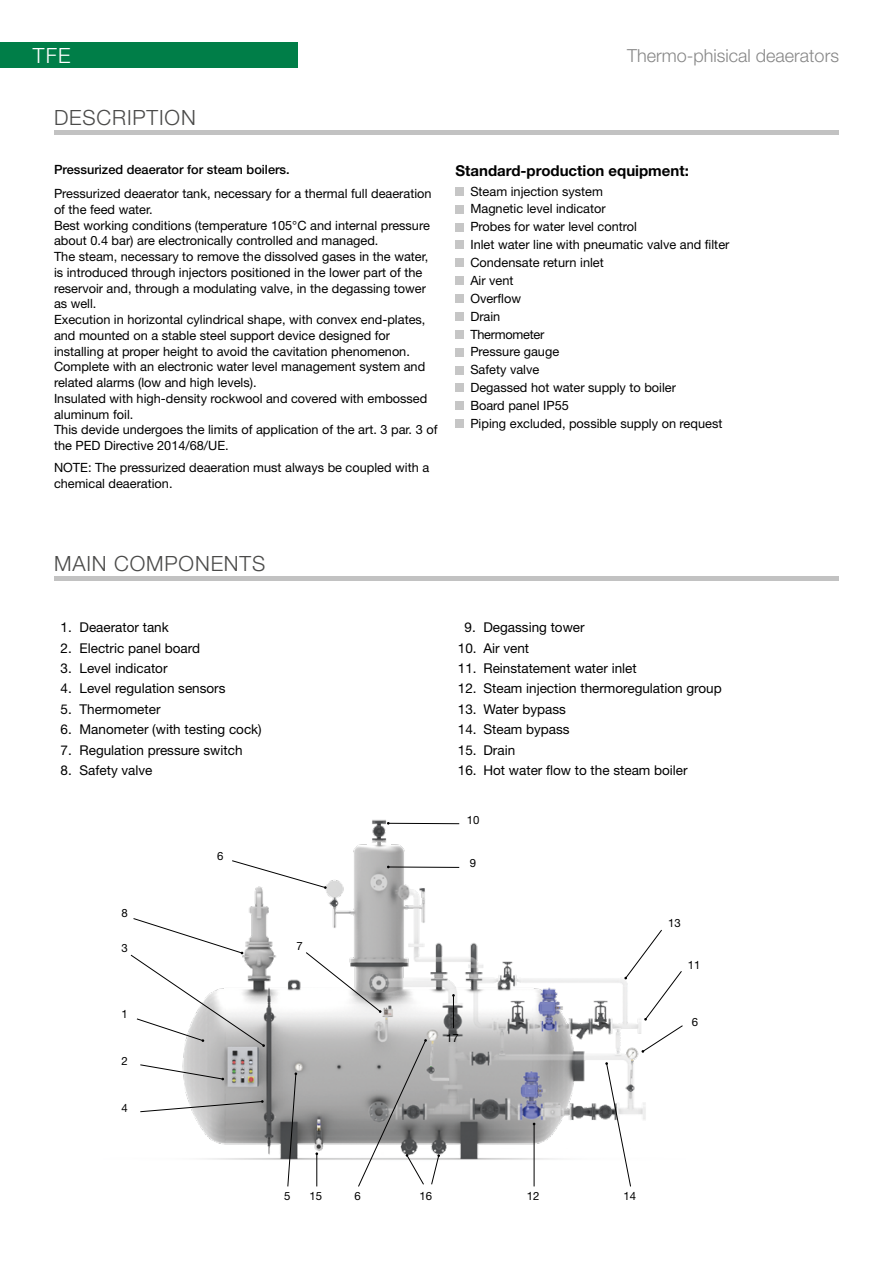
<style>
.page{position:relative;width:893px;height:1263px;background:#fff}
.page>*{position:absolute;margin:0;border:0;box-sizing:border-box;transform-origin:0 0}
.t1{font:300 21px "Helvetica Neue";letter-spacing:.04em;color:#4a4a49}
.t2{font:300 21px "Helvetica Neue";color:#fff}
.t3{font:300 18px "Helvetica Neue";color:#878787}
.t4{font:700 15px "Helvetica Neue";color:#000}
.t5{font:13.5px "Helvetica Neue";color:#000}
.t6{font:12.75px/15.8px "Helvetica Neue";color:#000}
.t7{font:500 12.75px "Helvetica Neue";color:#000}
.t8{font:11.4px "Helvetica Neue";color:#000}
</style>
<div class="page">
<hr style="left:54px;top:131px;width:785px;height:4px;background:#c2c2c2">
<div style="left:0;top:42px;width:298px;height:26px;background:#007e48"></div>
<img style="left:140px;top:819px;width:506px;height:368px">
<hr style="left:54px;top:577px;width:785px;height:4px;background:#c2c2c2">
<div style="left:455px;top:187px;width:9px;height:9px;background:#c6c6c6"></div>
<div style="left:455px;top:205px;width:9px;height:8px;background:#c6c6c6"></div>
<div style="left:455px;top:223px;width:9px;height:8px;background:#c6c6c6"></div>
<div style="left:455px;top:241px;width:9px;height:8px;background:#c6c6c6"></div>
<div style="left:455px;top:259px;width:9px;height:8px;background:#c6c6c6"></div>
<div style="left:455px;top:276px;width:9px;height:9px;background:#c6c6c6"></div>
<div style="left:455px;top:294px;width:9px;height:9px;background:#c6c6c6"></div>
<div style="left:455px;top:312px;width:9px;height:9px;background:#c6c6c6"></div>
<div style="left:455px;top:330px;width:9px;height:9px;background:#c6c6c6"></div>
<div style="left:455px;top:348px;width:9px;height:8px;background:#c6c6c6"></div>
<div style="left:455px;top:366px;width:9px;height:8px;background:#c6c6c6"></div>
<div style="left:455px;top:384px;width:9px;height:8px;background:#c6c6c6"></div>
<div style="left:455px;top:402px;width:9px;height:8px;background:#c6c6c6"></div>
<div style="left:455px;top:419px;width:9px;height:9px;background:#c6c6c6"></div>
<svg style="left:140px;top:1064px;width:84px;height:16px"></svg>
<svg style="left:130px;top:918px;width:135px;height:129px"></svg>
<hr style="left:316px;top:1154px;width:1px;height:32px;background:#000">
<svg style="left:231px;top:860px;width:96px;height:29px"></svg>
<hr style="left:388px;top:823px;width:71px;height:1px;background:#000">
<svg style="left:624px;top:929px;width:59px;height:124px"></svg>
<svg style="left:140px;top:1100px;width:124px;height:12px"></svg>
<svg style="left:305px;top:952px;width:76px;height:61px"></svg>
<svg style="left:287px;top:1072px;width:10px;height:115px"></svg>
<svg style="left:358px;top:1039px;width:82px;height:148px"></svg>
<hr style="left:453px;top:995px;width:1px;height:33px;background:#000">
<hr style="left:534px;top:1124px;width:1px;height:62px;background:#000">
<svg style="left:605px;top:1062px;width:26px;height:125px"></svg>
<hr style="left:388px;top:867px;width:71px;height:1px;background:#000">
<h1 class="t2" style="left:33px;top:43px;width:39px">TFE</h1>
<h2 class="t3" style="left:627px;top:45px;width:213px">Thermo-phisical deaerators</h2>
<h1 class="t1" style="left:54px;top:105px;width:143px">DESCRIPTION</h1>
<p class="t7" style="left:54px;top:162px;width:237px">Pressurized deaerator for steam boilers.</p>
<p class="t6" style="left:54px;top:185px;width:385px">Pressurized deaerator tank, necessary for a thermal full deaeration of the feed water.<br>Best working conditions (temperature 105°C and internal pressure about 0.4 bar) are electronically controlled and managed.<br>The steam, necessary to remove the dissolved gases in the water, is introduced through injectors positioned in the lower part of the reservoir and, through a modulating valve, in the degassing tower as well.<br>Execution in horizontal cylindrical shape, with convex end-plates, and mounted on a stable steel support device designed for installing at proper height to avoid the cavitation phenomenon.<br>Complete with an electronic water level management system and related alarms (low and high levels).<br>Insulated with high-density rockwool and covered with embossed aluminum foil.<br>This devide undergoes the limits of application of the art. 3 par. 3 of the PED Directive 2014/68/UE.</p>
<p class="t6" style="left:54px;top:459px;width:377px">NOTE: The pressurized deaeration must always be coupled with a chemical deaeration.</p>
<p class="t4" style="left:455px;top:161px;width:235px">Standard-production equipment:</p>
<p class="t6" style="left:470px;top:182px;width:261px;line-height:17.9px">Steam injection system<br>Magnetic level indicator<br>Probes for water level control<br>Inlet water line with pneumatic valve and filter<br>Condensate return inlet<br>Air vent<br>Overflow<br>Drain<br>Thermometer<br>Pressure gauge<br>Safety valve<br>Degassed hot water supply to boiler<br>Board panel IP55<br>Piping excluded, possible supply on request</p>
<h1 class="t1" style="left:54px;top:551px;width:213px">MAIN COMPONENTS</h1>
<p class="t5" style="left:61px;top:619px;width:110px">1. Deaerator tank</p>
<p class="t5" style="left:61px;top:640px;width:141px">2. Electric panel board</p>
<p class="t5" style="left:61px;top:660px;width:108px">3. Level indicator</p>
<p class="t5" style="left:61px;top:681px;width:166px">4. Level regulation sensors</p>
<p class="t5" style="left:61px;top:701px;width:101px">5. Thermometer</p>
<p class="t5" style="left:61px;top:721px;width:203px">6. Manometer (with testing cock)</p>
<p class="t5" style="left:61px;top:742px;width:183px">7. Regulation pressure switch</p>
<p class="t5" style="left:61px;top:762px;width:93px">8. Safety valve</p>
<p class="t8" style="left:121px;top:906px;width:8px">8</p>
<p class="t8" style="left:121px;top:941px;width:8px">3</p>
<p class="t8" style="left:121px;top:1007px;width:8px">1</p>
<p class="t8" style="left:121px;top:1054px;width:8px">2</p>
<p class="t8" style="left:121px;top:1101px;width:8px">4</p>
<p class="t8" style="left:217px;top:849px;width:8px">6</p>
<p class="t8" style="left:297px;top:939px;width:8px">7</p>
<p class="t5" style="left:464px;top:619px;width:122px">9. Degassing tower</p>
<p class="t5" style="left:458px;top:640px;width:73px">10. Air vent</p>
<p class="t5" style="left:458px;top:660px;width:180px">11. Reinstatement water inlet</p>
<p class="t5" style="left:458px;top:681px;width:265px">12. Steam injection thermoregulation group</p>
<p class="t5" style="left:458px;top:701px;width:110px">13. Water bypass</p>
<p class="t5" style="left:458px;top:721px;width:113px">14. Steam bypass</p>
<p class="t5" style="left:458px;top:742px;width:59px">15. Drain</p>
<p class="t5" style="left:458px;top:762px;width:231px">16. Hot water flow to the steam boiler</p>
<p class="t8" style="left:467px;top:813px;width:14px">10</p>
<p class="t8" style="left:470px;top:856px;width:8px">9</p>
<p class="t8" style="left:446px;top:1031px;width:14px">17</p>
<p class="t8" style="left:668px;top:916px;width:14px">13</p>
<p class="t8" style="left:688px;top:958px;width:14px">11</p>
<p class="t8" style="left:692px;top:1015px;width:8px">6</p>
<p class="t8" style="left:310px;top:1189px;width:14px">15</p>
<p class="t8" style="left:419px;top:1189px;width:14px">16</p>
<p class="t8" style="left:284px;top:1189px;width:8px">5</p>
<p class="t8" style="left:354px;top:1189px;width:8px">6</p>
<p class="t8" style="left:527px;top:1189px;width:14px">12</p>
<p class="t8" style="left:623px;top:1189px;width:14px">14</p>
</div>
